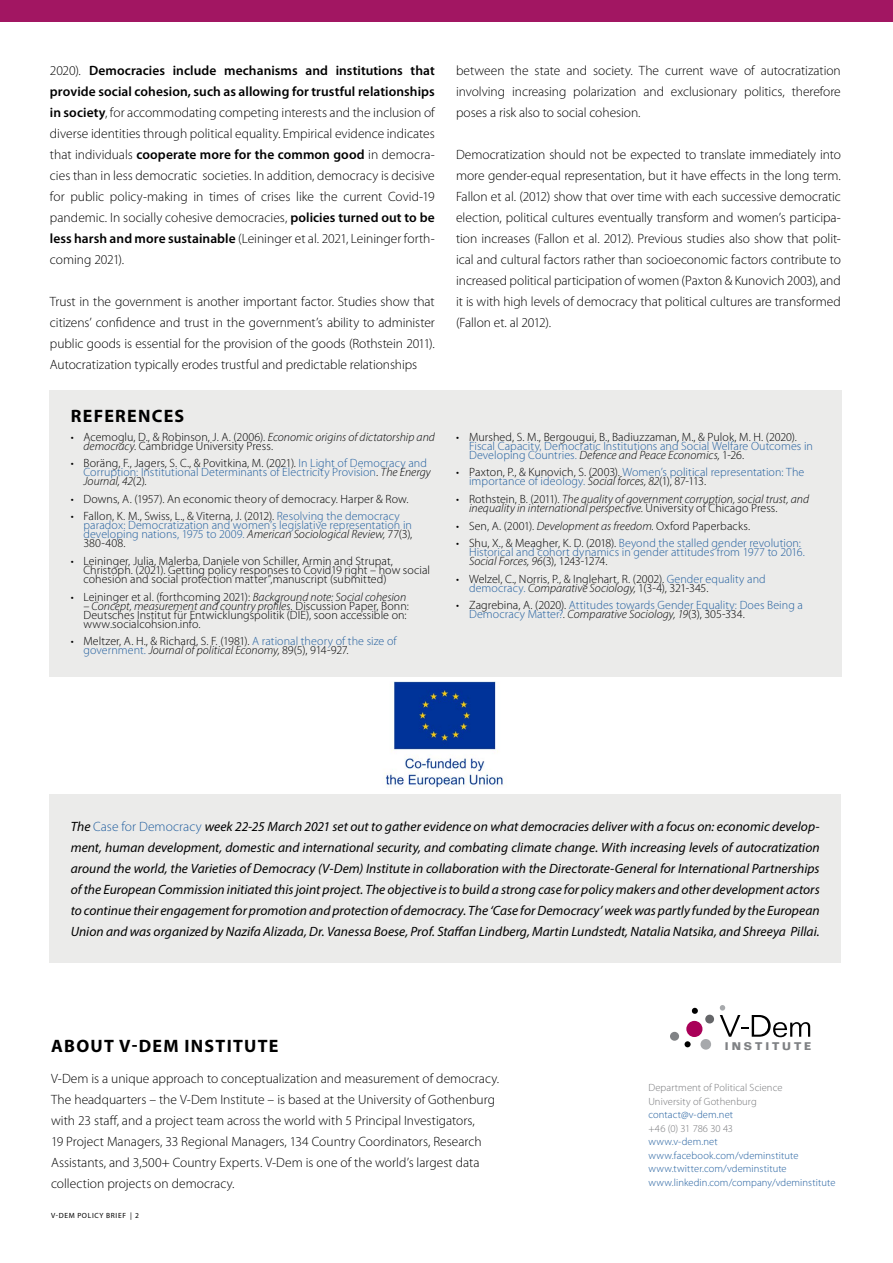
<style>
.page{position:relative;width:893px;height:1263px;background:#fff}
.page>*{position:absolute;margin:0;border:0;box-sizing:border-box;transform-origin:0 0}
.t1{font:700 18px "Myriad Pro";letter-spacing:.07em;color:#000}
.t2{font:300 13.5px/21px "Myriad Pro";color:#000;text-align:justify}
.t3{font:italic 13.5px/21px "Myriad Pro";color:#000;text-align:justify}
.t4{font:300 12px/9px "Myriad Pro";letter-spacing:.005em;color:#000}
.t5{font:300 12px/9px "Myriad Pro";letter-spacing:.005em;color:#215e9e}
.t6{font:italic 300 12px/9px "Myriad Pro";letter-spacing:.005em;color:#000}
.t7{font:700 10.95px "Folio Std";letter-spacing:.265em;color:#808285}
.t8{font:300 10.5px/13.5px "Myriad Pro";letter-spacing:.01em;color:#215e9e}
.t9{font:300 10.5px/13.5px "Myriad Pro";letter-spacing:.01em;color:#77787b}
.t10{font:7.5px "Myriad Pro";letter-spacing:.09em;color:#000}
.s1{font-weight:600}
.s2{font-style:italic}
.s3{color:#000}
.s4{font-style:italic;color:#000}
.s5{color:#215e9e}
.s6{font-style:normal}
.s7{font-weight:300;font-style:normal;color:#215e9e}
</style>
<div class="page">
<div style="left:0;top:0;width:893px;height:21px;background:#a21662"></div>
<div style="left:49px;top:794px;width:792px;height:168px;background:#ebebea"></div>
<div style="left:49px;top:390px;width:793px;height:286px;background:#ebebea"></div>
<div style="left:686px;top:1021px;width:16px;height:16px;background:#a90058;border-radius:50%"></div>
<div style="left:700px;top:1039px;width:11px;height:11px;background:#a7a9ac;border-radius:50%"></div>
<div style="left:670px;top:1032px;width:9px;height:9px;background:#808285;border-radius:50%"></div>
<div style="left:705px;top:1015px;width:9px;height:8px;background:#656669;border-radius:50%"></div>
<div style="left:684px;top:1041px;width:7px;height:6px;background:#000;border-radius:50%"></div>
<svg style="left:692px;top:1008px;width:6px;height:6px"></svg>
<svg style="left:720px;top:1005px;width:90px;height:32px"></svg>
<img style="left:384px;top:682px;width:121px;height:106px">
<p class="t2" style="left:50px;top:60px;width:386px">2020). <span class="s1">Democracies include mechanisms and institutions that provide social cohesion, such as allowing for trustful relationships in society</span>, for accommodating competing interests and the inclusion of diverse identities through political equality. Empirical evidence indicates that individuals <span class="s1">cooperate more for the common good</span> in democra&shy;cies than in less democratic societies. In addition, democracy is decisive for public policy-making in times of crises like the current Covid-19 pandemic. In socially cohesive democracies, <span class="s1">policies turned out to be less harsh and more sustainable</span> (Leininger et al. 2021, Leininger forth&shy;coming 2021).</p>
<p class="t2" style="left:50px;top:291px;width:386px">Trust in the government is another important factor. Studies show that citizens’ confidence and trust in the government’s ability to administer public goods is essential for the provision of the goods (Rothstein 2011).<br>Autocratization typically erodes trustful and predictable relationships</p>
<h1 class="t1" style="left:71px;top:404px;width:115px">REFERENCES</h1>
<p class="t4" style="left:83px;top:432px;width:353px;text-indent:-13px">• Acemoglu, D., &amp; Robinson, J. A. (2006). <span class="s2">Economic origins of dictatorship and democracy.</span> Cambridge University Press.</p>
<p class="t5" style="left:83px;top:459px;width:349px;text-indent:-13px"><span class="s3">• Boräng, F., Jagers, S. C., &amp; Povitkina, M. (2021).</span> In Light of Democracy and<br>Corruption: Institutional Determinants of Electricity Provision<span class="s3">.</span> <span class="s4">The Energy<br>Journal, 42</span><span class="s3">(2).</span></p>
<p class="t4" style="left:71px;top:494px;width:339px">• Downs, A. (1957). An economic theory of democracy. Harper &amp; Row.</p>
<p class="t5" style="left:83px;top:512px;width:330px;text-indent:-13px"><span class="s3">• Fallon, K. M., Swiss, L., &amp; Viterna, J. (2012).</span> Resolving the democracy paradox: Democratization and women’s legislative representation in developing nations, 1975 to 2009. <span class="s4">American Sociological Review,</span> <span class="s3">77(3), 380-408.</span></p>
<p class="t4" style="left:83px;top:556px;width:348px;text-indent:-13px">• Leininger, Julia, Malerba, Daniele von Schiller, Armin and Strupat,<br>Christoph. (2021). Getting policy responses to Covid19 right – how social cohesion and social protection matter”,manuscript (submitted)</p>
<p class="t4" style="left:71px;top:592px;width:337px">• Leininger et al. (forthcoming 2021): <span class="s2">Background note: Social cohesion</span></p>
<p class="t4" style="left:83px;top:601px;width:327px"><span class="s2">– Concept, measurement and country profiles.</span> Discussion Paper, Bonn:<br>Deutsches Institut für Entwicklungspolitik (DIE), soon accessible on: www.socialcohsion.info.</p>
<p class="t4" style="left:83px;top:636px;width:315px;text-indent:-13px">• Meltzer, A. H., &amp; Richard, S. F. (1981). <span class="s5">A rational theory of the size of government.</span> <span class="s2">Journal of political Economy,</span> 89(5), 914-927.</p>
<p class="t2" style="left:456px;top:60px;width:386px">between the state and society. The current wave of autocratization involving increasing polarization and exclusionary politics, therefore poses a risk also to social cohesion.</p>
<p class="t2" style="left:456px;top:144px;width:386px">Democratization should not be expected to translate immediately into more gender-equal representation, but it have effects in the long term.<br>Fallon et al. (2012) show that over time with each successive democratic election, political cultures eventually transform and women’s participa&shy;tion increases (Fallon et al. 2012). Previous studies also show that polit&shy;ical and cultural factors rather than socioeconomic factors contribute to increased political participation of women (Paxton &amp; Kunovich 2003), and it is with high levels of democracy that political cultures are transformed (Fallon et. al 2012).</p>
<p class="t4" style="left:456px;top:432px;width:342px">• Murshed, S. M., Bergougui, B., Badiuzzaman, M., &amp; Pulok, M. H. (2020).</p>
<p class="t5" style="left:469px;top:441px;width:345px">Fiscal Capacity, Democratic Institutions and Social Welfare Outcomes in<br>Developing Countries. <span class="s4">Defence and Peace Economics,</span> <span class="s3">1-26.</span></p>
<p class="t5" style="left:469px;top:468px;width:337px;text-indent:-13px"><span class="s3">• Paxton, P., &amp; Kunovich, S. (2003).</span> Women’s political representation: The importance of ideology. <span class="s4">Social forces, 82</span><span class="s3">(1), 87-113.</span></p>
<p class="t6" style="left:469px;top:494px;width:342px;text-indent:-13px"><span class="s6">• Rothstein, B. (2011).</span> The quality of government corruption, social trust, and inequality in international perspective<span class="s6">. University of Chicago Press.</span></p>
<p class="t4" style="left:456px;top:521px;width:295px">• Sen, A. (2001). <span class="s2">Development as freedom.</span> Oxford Paperbacks.</p>
<p class="t5" style="left:469px;top:538px;width:337px;text-indent:-13px"><span class="s3">• Shu, X., &amp; Meagher, K. D. (2018).</span> Beyond the stalled gender revolution:<br>Historical and cohort dynamics in gender attitudes from 1977 to 2016.<br><span class="s4">Social Forces, 96</span><span class="s3">(3), 1243-1274.</span></p>
<p class="t4" style="left:469px;top:574px;width:298px;text-indent:-13px">• Welzel, C., Norris, P., &amp; Inglehart, R. (2002). <span class="s5">Gender equality and democracy.</span> <span class="s2">Comparative Sociology,</span> 1(3-4), 321-345.</p>
<p class="t5" style="left:469px;top:600px;width:335px;text-indent:-13px"><span class="s3">• Zagrebina, A. (2020).</span> Attitudes towards Gender Equality: Does Being a<br>Democracy Matter?<span class="s3">.</span> <span class="s4">Comparative Sociology, 19</span><span class="s3">(3), 305-334.</span></p>
<p class="t3" style="left:71px;top:816px;width:751px">The <span class="s7">Case for Democracy</span> week 22-25 March 2021 set out to gather evidence on what democracies deliver with a focus on: economic develop&shy;ment, human development, domestic and international security, and combating climate change. With increasing levels of autocratization around the world, the Varieties of Democracy (V-Dem) Institute in collaboration with the Directorate-General for International Partnerships of the European Commission initiated this joint project. The objective is to build a strong case for policy makers and other development actors to continue their engagement for promotion and protection of democracy. The ‘Case for Democracy’ week was partly funded by the European Union and was organized by Nazifa Alizada, Dr. Vanessa Boese, Prof. Staffan Lindberg, Martin Lundstedt, Natalia Natsika, and Shreeya Pillai.</p>
<h1 class="t1" style="left:51px;top:1034px;width:229px">ABOUT V-DEM INSTITUTE</h1>
<p class="t2" style="left:51px;top:1068px;width:450px;text-align:left">V-Dem is a unique approach to conceptualization and measurement of democracy.<br>The headquarters – the V-Dem Institute – is based at the University of Gothenburg with 23 staff, and a project team across the world with 5 Principal Investigators,<br>19 Project Managers, 33 Regional Managers, 134 Country Coordinators, Research Assistants, and 3,500+ Country Experts. V-Dem is one of the world’s largest data collection projects on democracy.</p>
<p class="t9" style="left:648px;top:1081px;width:136px">Department of Political Science<br>University of Gothenburg</p>
<p class="t7" style="left:725px;top:1039px;width:88px">INSTITUTE</p>
<p class="t8" style="left:648px;top:1108px;width:86px">contact@v-dem.net</p>
<p class="t9" style="left:648px;top:1121px;width:86px">+46 (0) 31 786 30 43</p>
<p class="t8" style="left:648px;top:1135px;width:189px">www.v-dem.net www.facebook.com/vdeminstitute www.twitter.com/vdeminstitute www.linkedin.com/company/vdeminstitute</p>
<p class="t10" style="left:51px;top:1211px;width:89px">V-DEM POLICY BRIEF | 2</p>
</div>
